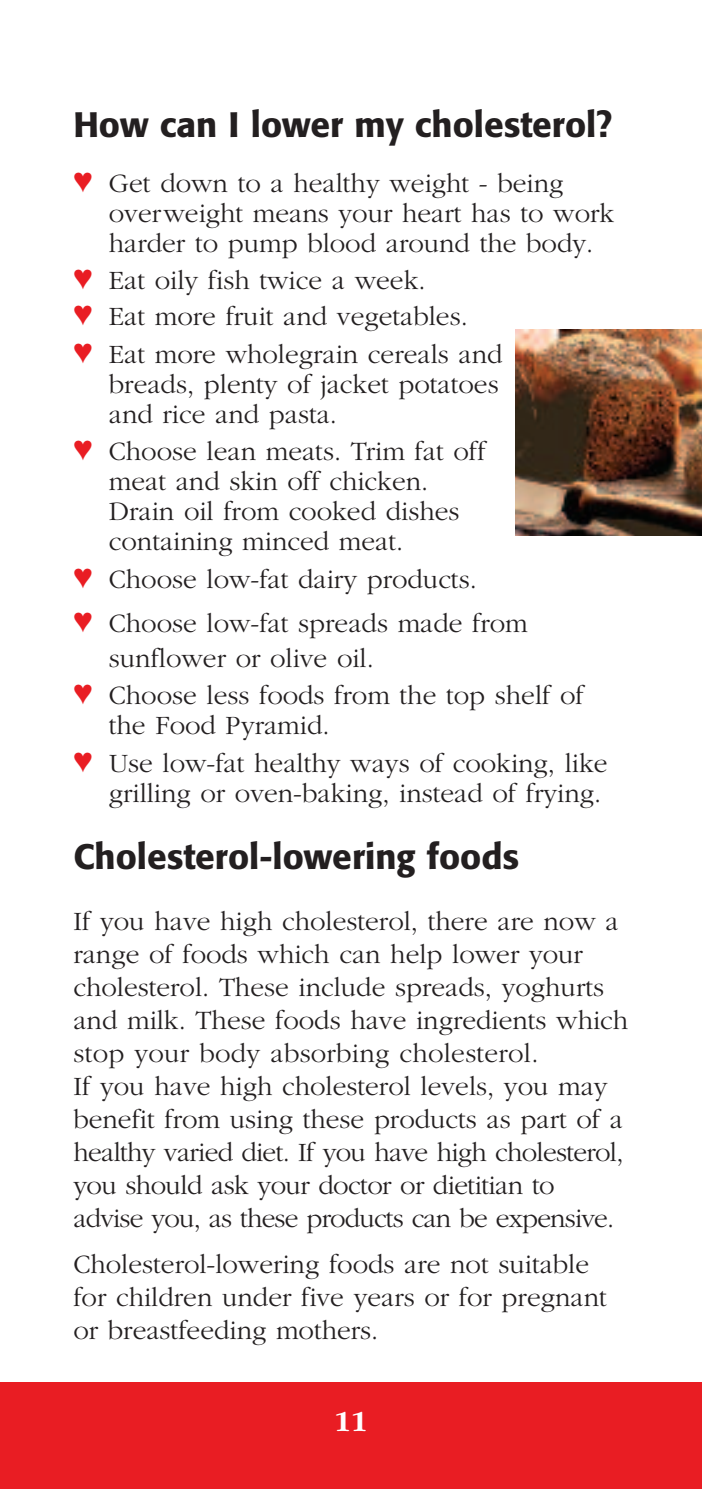
<style>
.page{position:relative;width:702px;height:1489px;background:#fff}
.page>*{position:absolute;margin:0;border:0;box-sizing:border-box;transform-origin:0 0}
.t1{font:500 35px "Formata";color:#231f20}
.t2{font:700 30px "Garamond";color:#fff}
.t3{font:300 27.5px/33px "Garamond";color:#231f20}
.s1{color:#e91d23}
</style>
<div class="page">
<div style="left:0;top:1382px;width:702px;height:106px;background:#e91d23"></div>
<img style="left:515px;top:330px;width:187px;height:205px">
<p class="t1" style="left:73px;top:109px;width:540px">How can I lower my cholesterol?</p>
<p class="t3" style="left:109px;top:167px;width:507px;line-height:30px;text-indent:-35px"><span class="s1">♥</span> Get down to a healthy weight - being overweight means your heart has to work harder to pump blood around the body.</p>
<p class="t3" style="left:73px;top:260px;width:430px;line-height:37px"><span class="s1">♥</span> Eat oily fish twice a week.<br><span class="s1">♥</span> Eat more fruit and vegetables.<br><span class="s1">♥</span> Eat more wholegrain cereals and</p>
<p class="t3" style="left:109px;top:368px;width:391px;line-height:30px">breads, plenty of jacket potatoes and rice and pasta.</p>
<p class="t3" style="left:109px;top:436px;width:378px;line-height:30px;text-indent:-35px"><span class="s1">♥</span> Choose lean meats. Trim fat off meat and skin off chicken.<br>Drain oil from cooked dishes containing minced meat.</p>
<p class="t3" style="left:73px;top:556px;width:456px;line-height:44.2px"><span class="s1">♥</span> Choose low-fat dairy products.<br><span class="s1">♥</span> Choose low-fat spreads made from</p>
<p class="t3" style="left:73px;top:638px;width:512px;line-height:37.5px;text-indent:35px">sunflower or olive oil.<br><span class="s1">♥</span> Choose less foods from the top shelf of</p>
<p class="t3" style="left:73px;top:706px;width:535px;line-height:37.5px;text-indent:35px">the Food Pyramid.<br><span class="s1">♥</span> Use low-fat healthy ways of cooking, like</p>
<p class="t3" style="left:109px;top:776px;width:494px">grilling or oven-baking, instead of frying.</p>
<p class="t1" style="left:73px;top:842px;width:447px">Cholesterol-lowering foods</p>
<p class="t3" style="left:73px;top:904px;width:556px">If you have high cholesterol, there are now a range of foods which can help lower your cholesterol. These include spreads, yoghurts and milk. These foods have ingredients which stop your body absorbing cholesterol.<br>If you have high cholesterol levels, you may benefit from using these products as part of a healthy varied diet. If you have high cholesterol, you should ask your doctor or dietitian to advise you, as these products can be expensive.</p>
<p class="t3" style="left:73px;top:1246px;width:535px">Cholesterol-lowering foods are not suitable for children under five years or for pregnant or breastfeeding mothers.</p>
<p class="t2" style="left:334px;top:1403px;width:35px">11</p>
</div>
